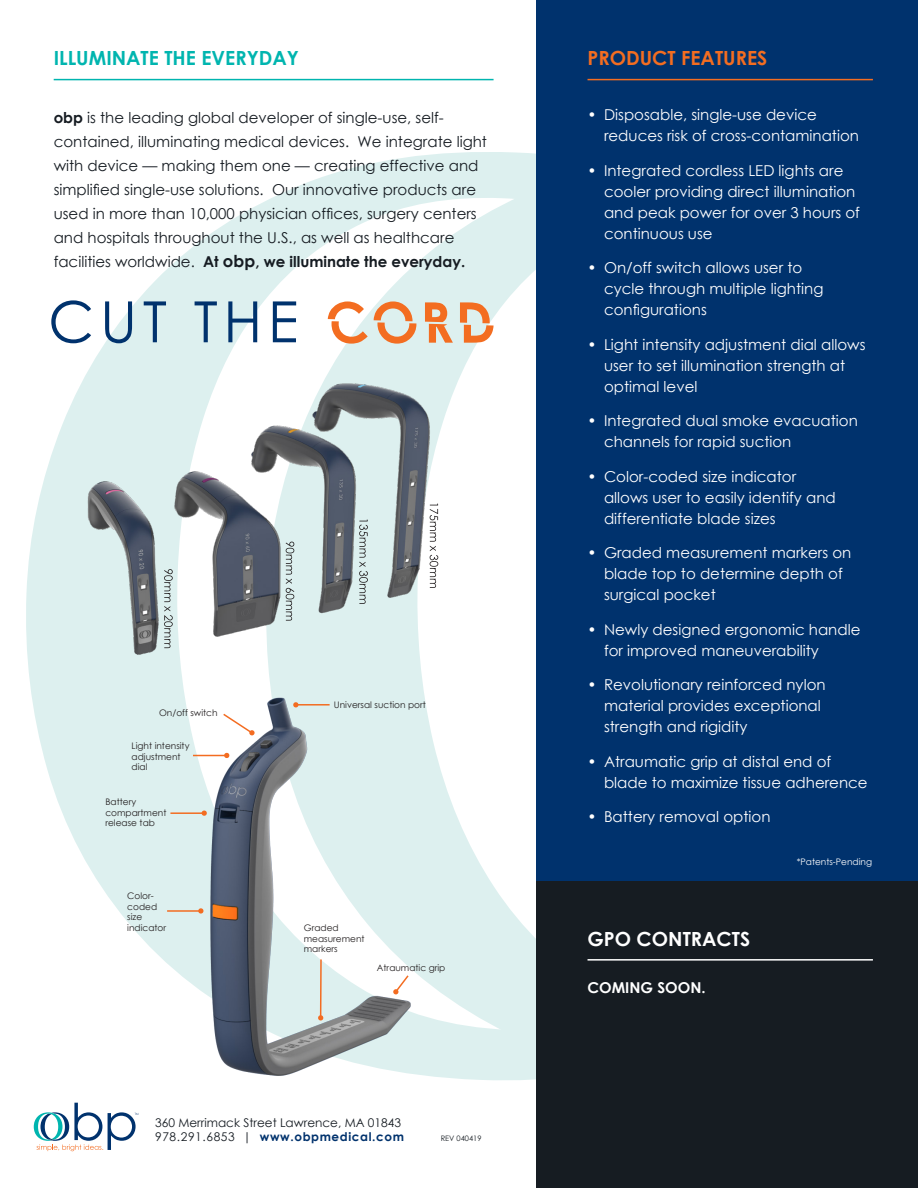
<style>
.page{position:relative;width:918px;height:1188px;background:#fff}
.page>*{position:absolute;margin:0;border:0;box-sizing:border-box;transform-origin:0 0}
.t1{font:700 19.5px "Century Gothic";color:#00b5af}
.t2{font:700 19.5px "Century Gothic";color:#f36d21}
.t3{font:700 19.5px "Century Gothic";color:#fff}
.t4{font:15px/21px "Century Gothic";color:#fff}
.t5{font:15px/24px "Century Gothic";color:#161c22}
.t6{font:700 15px "Century Gothic";color:#fff}
.t7{font:12px "Century Gothic";color:#161c22}
.t8{font:700 12px "Century Gothic";letter-spacing:.05em;color:#00326d}
.List{font:9px/10.5px "Century Gothic";color:#231f20}
.List-2{font:9px "Century Gothic";color:#fff}
.t9{font:7.5px "Century Gothic";color:#161c22}
.s1{font-weight:700}
.s2{font-weight:700;font-size:16.5px}
.s3{font-weight:400;color:#161c22}
</style>
<div class="page">
<svg style="left:26px;top:149px;width:511px;height:641px"></svg>
<svg style="left:264px;top:151px;width:273px;height:932px"></svg>
<div style="left:537px;top:880px;width:381px;height:308px;background:#161c22"></div>
<hr style="left:54px;top:79px;width:440px;height:1px;background:#00b5af">
<div style="left:537px;top:0;width:381px;height:880px;background:#00326d"></div>
<hr style="left:588px;top:79px;width:285px;height:1px;background:#f36d21">
<svg style="left:328px;top:301px;width:40px;height:43px"></svg>
<svg style="left:374px;top:301px;width:42px;height:43px;background:#e5bb9d"></svg>
<svg style="left:460px;top:302px;width:34px;height:41px"></svg>
<svg style="left:425px;top:302px;width:28px;height:41px"></svg>
<svg style="left:51px;top:300px;width:245px;height:43px"></svg>
<hr style="left:588px;top:959px;width:285px;height:2px;background:#fff">
<svg style="left:34px;top:1103px;width:104px;height:48px"></svg>
<img style="left:54px;top:692px;width:442px;height:390px">
<svg style="left:393px;top:974px;width:17px;height:21px"></svg>
<svg style="left:318px;top:1015px;width:6px;height:6px"></svg>
<hr style="left:320px;top:959px;width:2px;height:59px;background:#f36c21">
<svg style="left:198px;top:908px;width:6px;height:6px"></svg>
<hr style="left:167px;top:910px;width:34px;height:2px;background:#f36c21">
<svg style="left:222px;top:712px;width:33px;height:24px"></svg>
<svg style="left:293px;top:702px;width:6px;height:6px"></svg>
<hr style="left:296px;top:704px;width:34px;height:2px;background:#f36c21">
<svg style="left:201px;top:810px;width:6px;height:6px"></svg>
<hr style="left:170px;top:812px;width:34px;height:2px;background:#f36c21">
<svg style="left:224px;top:753px;width:6px;height:5px"></svg>
<hr style="left:193px;top:755px;width:34px;height:1px;background:#f36c21">
<img style="left:53px;top:373px;width:442px;height:287px">
<svg style="left:430px;top:503px;width:8px;height:85px"></svg>
<svg style="left:359px;top:519px;width:9px;height:85px"></svg>
<svg style="left:286px;top:542px;width:8px;height:79px"></svg>
<svg style="left:164px;top:569px;width:9px;height:79px"></svg>
<p class="t1" style="left:54px;top:43px;width:247px">ILLUMINATE THE EVERYDAY</p>
<p class="t5" style="left:54px;top:105px;width:435px"><span class="s1">obp</span> is the leading global developer of single-use, self&shy;contained, illuminating medical devices. We integrate light with device — making them one — creating effective and simplified single-use solutions. Our innovative products are used in more than 10,000 physician offices, surgery centers and hospitals throughout the U.S., as well as healthcare facilities worldwide. <span class="s1">At</span> <span class="s2">obp</span><span class="s1">, we illuminate the everyday.</span></p>
<p class="List" style="left:159px;top:707px;width:60px">On/off switch</p>
<p class="List" style="left:132px;top:741px;width:59px">Light intensity adjustment dial</p>
<p class="List" style="left:105px;top:797px;width:63px">Battery compartment release tab</p>
<p class="List" style="left:127px;top:891px;width:40px">Color&shy;coded size indicator</p>
<p class="List" style="left:334px;top:699px;width:93px">Universal suction port</p>
<p class="List" style="left:304px;top:923px;width:62px">Graded measurement markers</p>
<p class="List" style="left:377px;top:963px;width:70px">Atraumatic grip</p>
<p class="t7" style="left:155px;top:1114px;width:248px">360 Merrimack Street Lawrence, MA 01843</p>
<p class="t8" style="left:155px;top:1128px;width:250px"><span class="s3">978.291.6853 |</span> www.obpmedical.com</p>
<p class="t9" style="left:441px;top:1133px;width:42px">REV 040419</p>
<p class="t2" style="left:588px;top:43px;width:181px">PRODUCT FEATURES</p>
<p class="t4" style="left:604px;top:104px;width:256px;text-indent:-16px">• Disposable, single-use device reduces risk of cross-contamination</p>
<p class="t4" style="left:604px;top:159px;width:258px;text-indent:-16px">• Integrated cordless LED lights are cooler providing direct illumination and peak power for over 3 hours of continuous use</p>
<p class="t4" style="left:604px;top:257px;width:221px;text-indent:-16px">• On/off switch allows user to cycle through multiple lighting configurations</p>
<p class="t4" style="left:604px;top:333px;width:263px;text-indent:-16px">• Light intensity adjustment dial allows user to set illumination strength at optimal level</p>
<p class="t4" style="left:604px;top:410px;width:255px;text-indent:-16px">• Integrated dual smoke evacuation channels for rapid suction</p>
<p class="t4" style="left:604px;top:465px;width:233px;text-indent:-16px">• Color-coded size indicator allows user to easily identify and differentiate blade sizes</p>
<p class="t4" style="left:604px;top:542px;width:249px;text-indent:-16px">• Graded measurement markers on blade top to determine depth of surgical pocket</p>
<p class="t4" style="left:604px;top:618px;width:258px;text-indent:-16px">• Newly designed ergonomic handle for improved maneuverability</p>
<p class="t4" style="left:604px;top:674px;width:223px;text-indent:-16px">• Revolutionary reinforced nylon material provides exceptional strength and rigidity</p>
<p class="t4" style="left:604px;top:750px;width:265px;text-indent:-16px">• Atraumatic grip at distal end of blade to maximize tissue adherence</p>
<p class="t4" style="left:588px;top:806px;width:184px">• Battery removal option</p>
<p class="t3" style="left:588px;top:924px;width:164px">GPO CONTRACTS</p>
<p class="t6" style="left:588px;top:976px;width:120px">COMING SOON.</p>
<p class="List-2" style="left:797px;top:856px;width:77px">*Patents-Pending</p>
</div>
